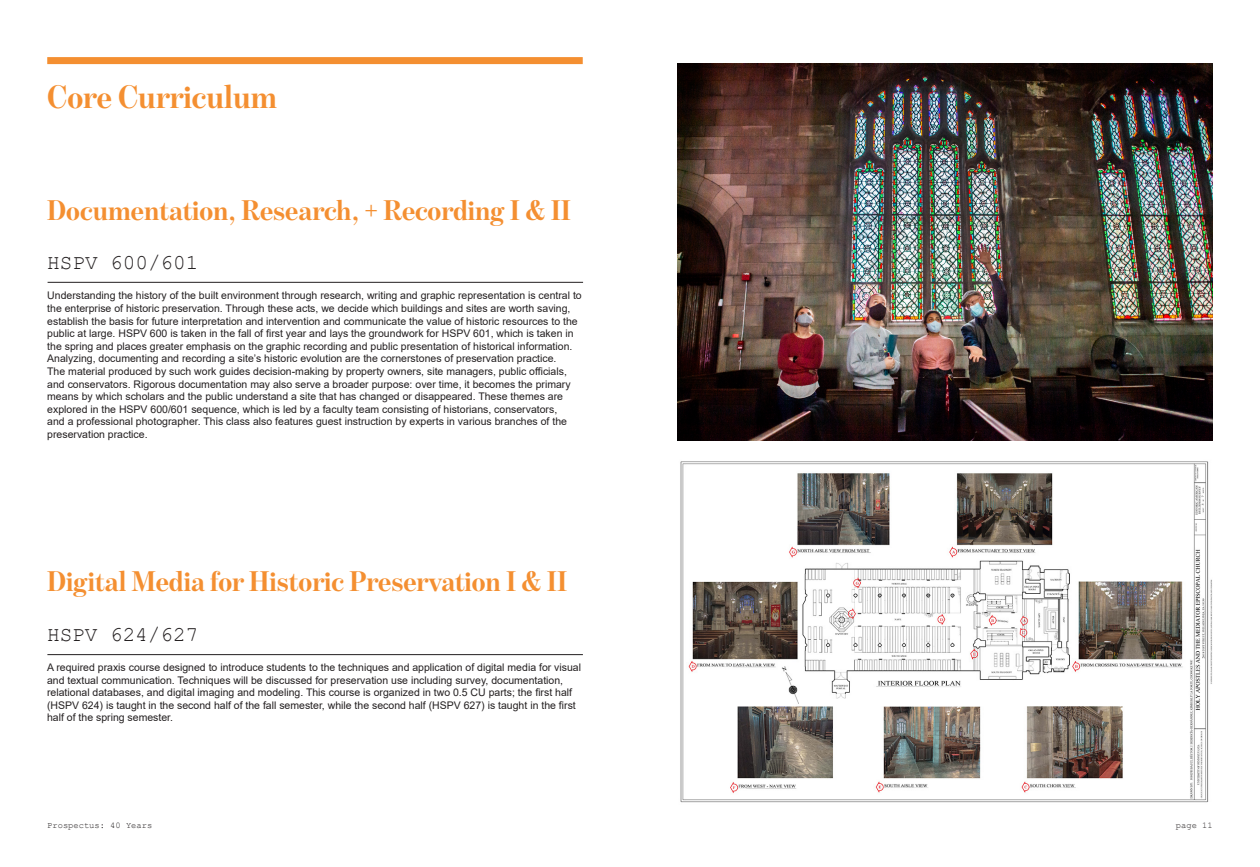
<style>
.page{position:relative;width:1260px;height:867px;background:#fff}
.page>*{position:absolute;margin:0;border:0;box-sizing:border-box;transform-origin:0 0}
.t1{font:700 33.25px "Benton Mod Disp";color:#f48f31}
.t2{font:700 28.88px "Benton Mod Disp";color:#f48f31}
.t3{font:21px "Courier New";color:#231f20}
.t4{font:10.5px/12.6px "Arial";color:#231f20}
.t5{font:8.75px "Courier New";color:#231f20}
</style>
<div class="page">
<div style="left:47px;top:57px;width:536px;height:7px;background:#f48f31"></div>
<hr style="left:48px;top:282px;width:535px;height:1px;background:#231f20">
<img style="left:677px;top:64px;width:536px;height:376px">
<img style="left:680px;top:461px;width:532px;height:342px">
<hr style="left:47px;top:654px;width:536px;height:1px;background:#231f20">
<h1 class="t1" style="left:47px;top:79px;width:231px">Core Curriculum</h1>
<h2 class="t2" style="left:47px;top:194px;width:525px">Documentation, Research, + Recording I &amp; II</h2>
<h3 class="t3" style="left:47px;top:249px;width:153px">HSPV 600/601</h3>
<p class="t4" style="left:47px;top:289px;width:536px">Understanding the history of the built environment through research, writing and graphic representation is central to the enterprise of historic preservation. Through these acts, we decide which buildings and sites are worth saving, establish the basis for future interpretation and intervention and communicate the value of historic resources to the public at large. HSPV 600 is taken in the fall of first year and lays the groundwork for HSPV 601, which is taken in the spring and places greater emphasis on the graphic recording and public presentation of historical information.<br>Analyzing, documenting and recording a site’s historic evolution are the cornerstones of preservation practice.<br>The material produced by such work guides decision-making by property owners, site managers, public officials, and conservators. Rigorous documentation may also serve a broader purpose: over time, it becomes the primary means by which scholars and the public understand a site that has changed or disappeared. These themes are explored in the HSPV 600/601 sequence, which is led by a faculty team consisting of historians, conservators,<br>and a professional photographer. This class also features guest instruction by experts in various branches of the preservation practice.</p>
<h2 class="t2" style="left:47px;top:565px;width:522px">Digital Media for Historic Preservation I &amp; II</h2>
<h3 class="t3" style="left:47px;top:620px;width:153px">HSPV 624/627</h3>
<p class="t4" style="left:47px;top:660px;width:536px">A required praxis course designed to introduce students to the techniques and application of digital media for visual and textual communication. Techniques will be discussed for preservation use including survey, documentation, relational databases, and digital imaging and modeling. This course is organized in two 0.5 CU parts; the first half (HSPV 624) is taught in the second half of the fall semester, while the second half (HSPV 627) is taught in the first half of the spring semester.</p>
<p class="t5" style="left:47px;top:819px;width:107px">Prospectus: 40 Years</p>
<p class="t5" style="left:1176px;top:819px;width:38px">page 11</p>
</div>
